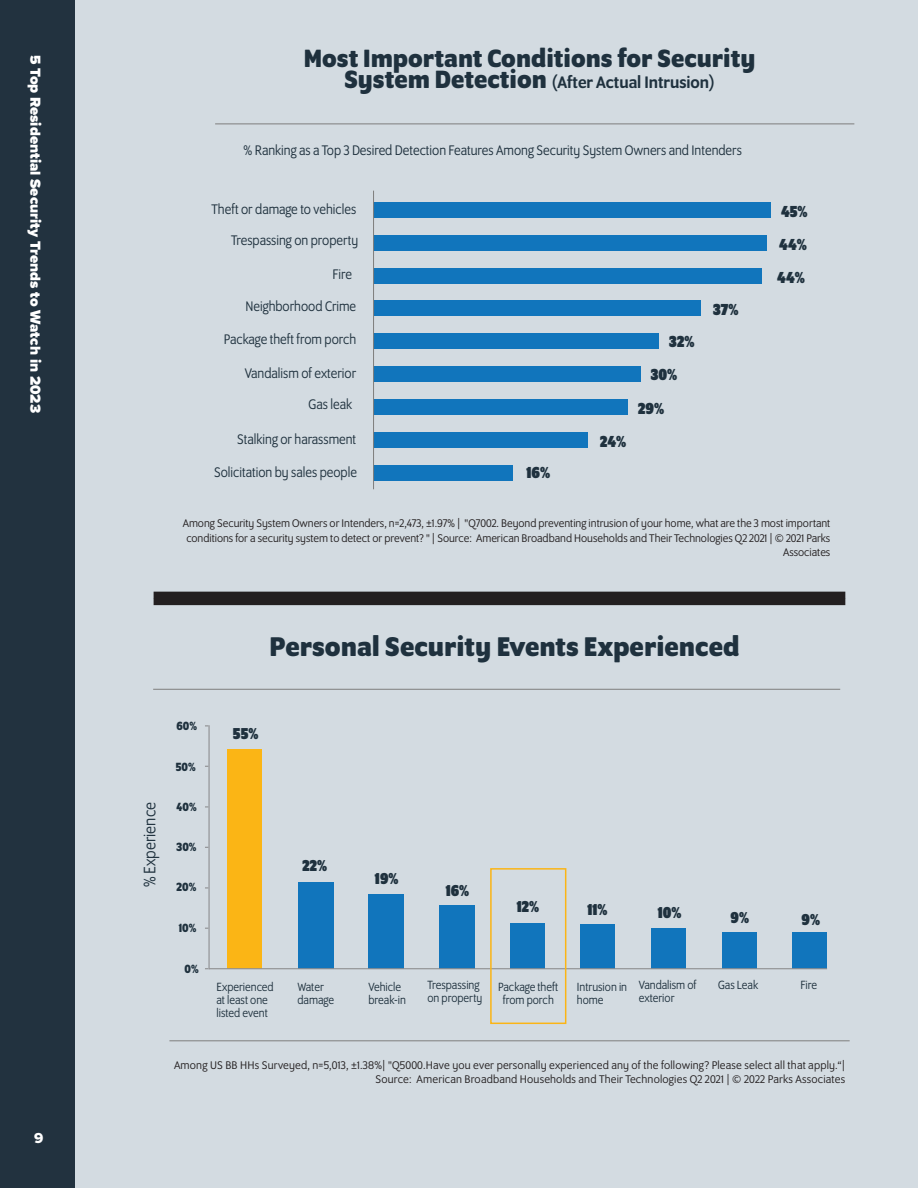
<style>
.page{position:relative;width:918px;height:1188px;background:#d3dbe1}
.page>*{position:absolute;margin:0;border:0;box-sizing:border-box;transform-origin:0 0}
.t1{font:700 29.25px "Program OT";color:#1f313e}
.t2{font:700 27px "Program OT";color:#1f313e}
.t3{font:500 18px "Program OT";color:#1f313e}
.t4{font:18px "Program OT";color:#1f313e;scale:.94 1}
.t5{font:900 17.25px/33px "Program OT";color:#1f313e;text-align:justify;scale:.94 1}
.t6{font:900 17.1px "Program OT";color:#1f313e;scale:.94 1}
.t7{font:15px/32.5px "Program OT";color:#1f313e;text-align:right;scale:.94 1}
.t8{font:900 15px "Proxima Nova";color:#fff}
.t9{font:15px "Proxima Nova Extrabld";color:#fff}
.t10{font:12.9px/12.9px "Program OT";color:#1f313e;scale:.94 1}
.t11{font:700 12.9px "Program OT";color:#1f313e;scale:.94 1}
.t12{font:12px/14.4px "Program OT";color:#231f20;text-align:right}
.s1{font-weight:700;font-size:27px}
</style>
<div class="page">
<div style="left:154px;top:592px;width:691px;height:13px;background:#231f20"></div>
<hr style="left:153px;top:689px;width:687px;height:1px;background:#7e7e7d">
<div style="left:374px;top:202px;width:397px;height:16px;background:#1175bc"></div>
<div style="left:374px;top:235px;width:393px;height:16px;background:#1175bc"></div>
<div style="left:374px;top:268px;width:388px;height:15px;background:#1175bc"></div>
<div style="left:374px;top:300px;width:326px;height:16px;background:#1175bc"></div>
<div style="left:374px;top:333px;width:285px;height:16px;background:#1175bc"></div>
<div style="left:374px;top:367px;width:267px;height:15px;background:#1175bc"></div>
<div style="left:374px;top:400px;width:254px;height:15px;background:#1175bc"></div>
<div style="left:374px;top:433px;width:214px;height:15px;background:#1175bc"></div>
<div style="left:374px;top:466px;width:139px;height:15px;background:#1175bc"></div>
<hr style="left:373px;top:191px;width:1px;height:298px;background:#7e7e7d">
<hr style="left:215px;top:124px;width:639px;height:1px;background:#7e7e7d">
<div style="left:228px;top:749px;width:34px;height:220px;background:#fbb515"></div>
<div style="left:298px;top:882px;width:36px;height:87px;background:#1175bc"></div>
<div style="left:368px;top:894px;width:36px;height:74px;background:#1175bc"></div>
<div style="left:439px;top:905px;width:36px;height:63px;background:#1175bc"></div>
<div style="left:510px;top:923px;width:35px;height:45px;background:#1175bc"></div>
<div style="left:581px;top:925px;width:34px;height:44px;background:#1175bc"></div>
<div style="left:651px;top:928px;width:34px;height:41px;background:#1175bc"></div>
<div style="left:722px;top:933px;width:35px;height:36px;background:#1175bc"></div>
<div style="left:793px;top:933px;width:34px;height:36px;background:#1175bc"></div>
<hr style="left:208px;top:725px;width:2px;height:244px;background:#8e8f91">
<hr style="left:209px;top:968px;width:618px;height:1px;background:#8e8f91">
<div style="left:490px;top:868px;width:76px;height:156px;border:2px solid #fbb515"></div>
<hr style="left:169px;top:1040px;width:681px;height:1px;background:#7e7e7d">
<div style="left:0;top:0;width:75px;height:1188px;background:#22323f"></div>
<p class="t8" style="left:47px;top:55px;width:359px;rotate:90deg">5 Top Residential Security Trends to Watch in 2023</p>
<p class="t8" style="left:47px;top:55px;width:365px;rotate:90deg">Future of the Conn ted Home: Standards “Matter”</p>
<p class="t9" style="left:34px;top:1127px;width:11px">9</p>
<p class="t2" style="left:304px;top:43px;width:453px">Most Important Conditions for Security</p>
<p class="t3" style="left:345px;top:72px;width:372px"><span class="s1">System Detection</span> (After Actual Intrusion)</p>
<p class="t7" style="left:244px;top:133px;width:532px">% Ranking as a Top 3 Desired Detection Features Among Security System Owners and Intenders</p>
<p class="t7" style="left:212px;top:193px;width:155px">Theft or damage to vehicles</p>
<p class="t5" style="left:777px;top:194px;width:34px">45% 44% 44%</p>
<p class="t7" style="left:231px;top:223px;width:137px">Trespassing on property</p>
<p class="t7" style="left:224px;top:258px;width:142px">Fire<br>Neighborhood Crime<br>Package theft from porch</p>
<p class="t7" style="left:245px;top:357px;width:120px;line-height:31.8px">Vandalism of exterior<br>Gas leak</p>
<p class="t7" style="left:237px;top:423px;width:128px">Stalking or harassment</p>
<p class="t7" style="left:214px;top:456px;width:154px">Solicitation by sales people</p>
<p class="t12" style="left:183px;top:516px;width:649px">Among Security System Owners or Intenders, n=2,473, ±1.97% | "Q7002. Beyond preventing intrusion of your home, what are the 3 most important conditions for a security system to detect or prevent? " | Source: American Broadband Households and Their Technologies Q2 2021 | © 2021 Parks<br>Associates</p>
<p class="t5" style="left:713px;top:292px;width:29px">37%</p>
<p class="t5" style="left:669px;top:325px;width:28px">32%</p>
<p class="t5" style="left:651px;top:358px;width:30px">30%</p>
<p class="t5" style="left:638px;top:391px;width:29px">29%</p>
<p class="t5" style="left:600px;top:425px;width:29px">24%</p>
<p class="t5" style="left:526px;top:456px;width:27px">16%</p>
<p class="t1" style="left:269px;top:630px;width:472px">Personal Security Events Experienced</p>
<p class="t4" style="left:140px;top:887px;width:92px;rotate:-90deg">% Experience</p>
<p class="t11" style="left:177px;top:719px;width:23px">60%</p>
<p class="t11" style="left:176px;top:759px;width:23px">50%</p>
<p class="t11" style="left:177px;top:799px;width:23px">40%</p>
<p class="t11" style="left:177px;top:840px;width:23px">30%</p>
<p class="t11" style="left:177px;top:880px;width:23px">20%</p>
<p class="t11" style="left:179px;top:921px;width:20px">10%</p>
<p class="t11" style="left:184px;top:961px;width:17px">0%</p>
<p class="t6" style="left:233px;top:723px;width:29px">55%</p>
<p class="t10" style="left:217px;top:980px;width:62px">Experienced at least one listed event</p>
<p class="t6" style="left:302px;top:856px;width:28px">22%</p>
<p class="t6" style="left:375px;top:868px;width:27px">19%</p>
<p class="t6" style="left:446px;top:881px;width:27px">16%</p>
<p class="t6" style="left:517px;top:897px;width:25px">12%</p>
<p class="t6" style="left:587px;top:900px;width:23px">11%</p>
<p class="t6" style="left:658px;top:902px;width:27px">10%</p>
<p class="t6" style="left:731px;top:907px;width:21px">9%</p>
<p class="t6" style="left:802px;top:909px;width:21px">9%</p>
<p class="t10" style="left:297px;top:980px;width:40px">Water damage</p>
<p class="t10" style="left:368px;top:980px;width:41px">Vehicle break-in</p>
<p class="t10" style="left:427px;top:978px;width:60px">Trespassing on property</p>
<p class="t10" style="left:498px;top:980px;width:66px;text-align:center">Package theft from porch</p>
<p class="t10" style="left:577px;top:980px;width:55px">Intrusion in home</p>
<p class="t10" style="left:639px;top:978px;width:63px">Vandalism of exterior</p>
<p class="t10" style="left:718px;top:978px;width:44px">Gas Leak</p>
<p class="t10" style="left:800px;top:978px;width:19px">Fire</p>
<p class="t12" style="left:174px;top:1058px;width:673px">Among US BB HHs Surveyed, n=5,013, ±1.38%| "Q5000.Have you ever personally experienced any of the following? Please select all that apply.“|<br>Source: American Broadband Households and Their Technologies Q2 2021 | © 2022 Parks Associates</p>
</div>
